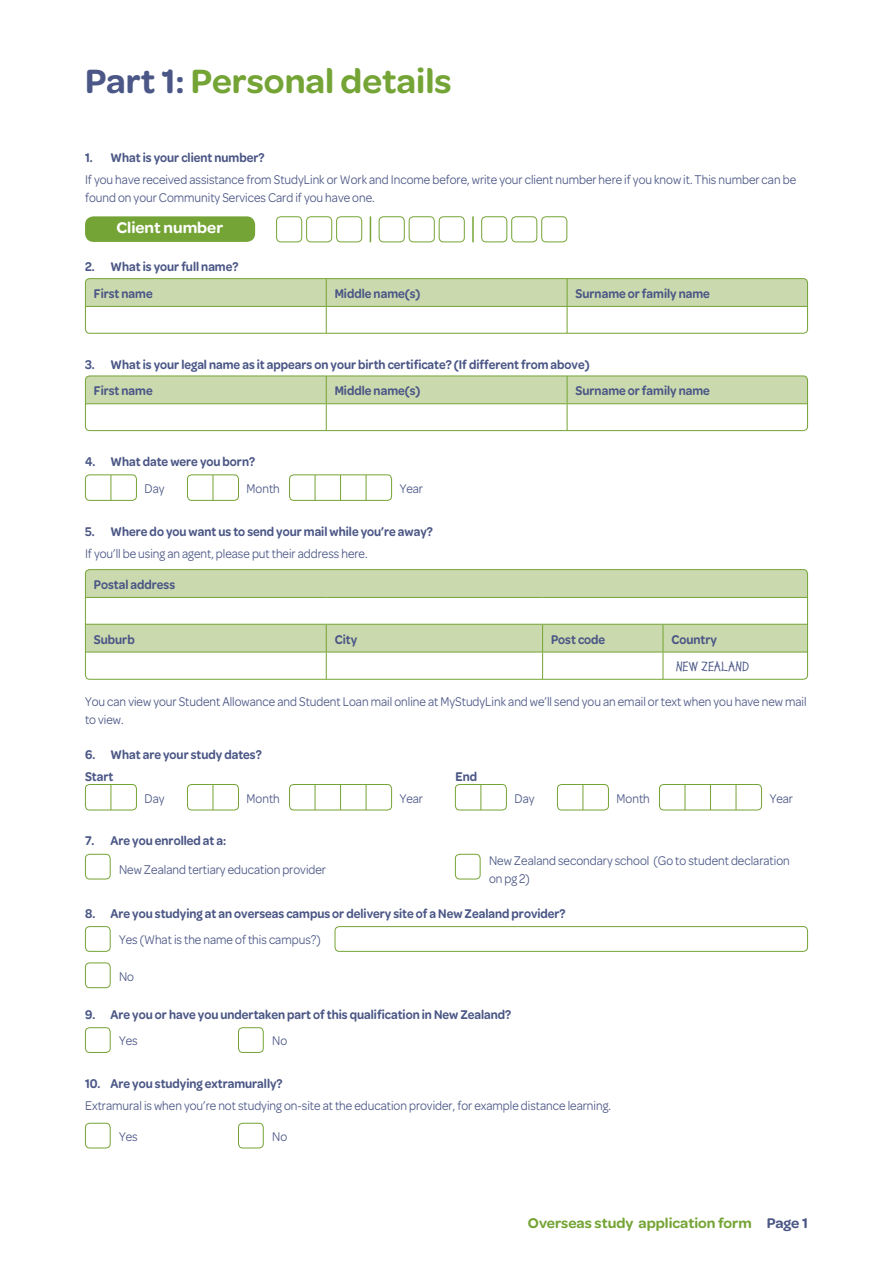
<style>
.page{position:relative;width:893px;height:1263px;background:#fff}
.page>*{position:absolute;margin:0;border:0;box-sizing:border-box;transform-origin:0 0}
.Head_1{font:600 36px "Omnes";color:#75a436}
.t1{font:600 16.5px "Omnes";color:#fff}
.t2{font:600 15px "Omnes";color:#75a436}
.Body{font:13.5px/18px "Omnes";color:#4b5786;scale:.9 1}
.Body-2{font:600 13.5px "Omnes";color:#4b5786;scale:.9 1}
.t3{font:700 13.5px/27.2px "Lemonade ICG";color:#4b5786}
.s1{color:#4b5786}
.s2{font-family:"Omnes";font-weight:600}
</style>
<div class="page">
<svg style="left:370px;top:216px;width:1px;height:26px"></svg>
<hr style="left:472px;top:216px;width:2px;height:26px;background:#75a436">
<div style="left:85px;top:216px;width:170px;height:26px;background:#75a436;border-radius:9px"></div>
<div style="left:276px;top:216px;width:26px;height:26px;border:1px solid #75a436;border-radius:4px"></div>
<div style="left:306px;top:216px;width:26px;height:26px;border:1px solid #75a436;border-radius:4px"></div>
<div style="left:336px;top:216px;width:26px;height:26px;border:1px solid #75a436;border-radius:4px"></div>
<div style="left:379px;top:216px;width:26px;height:26px;border:1px solid #75a436;border-radius:4px"></div>
<div style="left:409px;top:216px;width:26px;height:26px;border:1px solid #75a436;border-radius:4px"></div>
<div style="left:439px;top:216px;width:26px;height:26px;border:1px solid #75a436;border-radius:4px"></div>
<div style="left:481px;top:216px;width:26px;height:26px;border:1px solid #75a436;border-radius:4px"></div>
<div style="left:511px;top:216px;width:26px;height:26px;border:1px solid #75a436;border-radius:4px"></div>
<div style="left:541px;top:216px;width:26px;height:26px;border:1px solid #75a436;border-radius:4px"></div>
<svg style="left:87px;top:280px;width:719px;height:52px"></svg>
<div style="left:85px;top:278px;width:723px;height:56px;border:1px solid #75a436;border-radius:4px"></div>
<svg style="left:85px;top:376px;width:723px;height:55px"></svg>
<div style="left:85px;top:376px;width:723px;height:55px;border:1px solid #75a436;border-radius:4px"></div>
<svg style="left:111px;top:476px;width:1px;height:23px"></svg>
<div style="left:85px;top:474px;width:52px;height:27px;border:1px solid #75a436;border-radius:4px"></div>
<svg style="left:213px;top:476px;width:1px;height:23px"></svg>
<div style="left:187px;top:474px;width:52px;height:27px;border:1px solid #75a436;border-radius:4px"></div>
<svg style="left:315px;top:476px;width:1px;height:23px"></svg>
<svg style="left:340px;top:476px;width:1px;height:23px"></svg>
<svg style="left:366px;top:476px;width:1px;height:23px"></svg>
<div style="left:289px;top:474px;width:103px;height:27px;border:1px solid #75a436;border-radius:4px"></div>
<svg style="left:87px;top:571px;width:719px;height:81px;fill:#cbdaae"></svg>
<svg style="left:326px;top:625px;width:1px;height:53px"></svg>
<svg style="left:542px;top:625px;width:1px;height:53px"></svg>
<svg style="left:663px;top:625px;width:1px;height:53px"></svg>
<hr style="left:85px;top:652px;width:241px;height:1px;background:#75a436">
<hr style="left:326px;top:652px;width:217px;height:1px;background:#75a436">
<hr style="left:543px;top:652px;width:120px;height:1px;background:#75a436">
<hr style="left:663px;top:652px;width:144px;height:1px;background:#75a436">
<hr style="left:85px;top:624px;width:241px;height:1px;background:#75a436">
<hr style="left:326px;top:624px;width:217px;height:1px;background:#75a436">
<hr style="left:543px;top:624px;width:120px;height:1px;background:#75a436">
<hr style="left:663px;top:624px;width:144px;height:1px;background:#75a436">
<hr style="left:85px;top:597px;width:241px;height:1px;background:#75a436">
<hr style="left:326px;top:597px;width:217px;height:1px;background:#75a436">
<hr style="left:543px;top:597px;width:120px;height:1px;background:#75a436">
<hr style="left:663px;top:597px;width:144px;height:1px;background:#75a436">
<div style="left:85px;top:569px;width:723px;height:111px;border:1px solid #75a436;border-radius:4px"></div>
<svg style="left:111px;top:786px;width:1px;height:22px"></svg>
<div style="left:85px;top:784px;width:52px;height:26px;border:1px solid #75a436;border-radius:4px"></div>
<svg style="left:213px;top:786px;width:1px;height:22px"></svg>
<div style="left:187px;top:784px;width:52px;height:26px;border:1px solid #75a436;border-radius:4px"></div>
<svg style="left:315px;top:786px;width:1px;height:22px"></svg>
<svg style="left:340px;top:786px;width:1px;height:22px"></svg>
<svg style="left:366px;top:786px;width:1px;height:22px"></svg>
<div style="left:289px;top:784px;width:103px;height:26px;border:1px solid #75a436;border-radius:4px"></div>
<svg style="left:480px;top:786px;width:1px;height:22px"></svg>
<div style="left:455px;top:784px;width:52px;height:26px;border:1px solid #75a436;border-radius:4px"></div>
<svg style="left:583px;top:786px;width:1px;height:22px"></svg>
<div style="left:557px;top:784px;width:52px;height:26px;border:1px solid #75a436;border-radius:4px"></div>
<svg style="left:685px;top:786px;width:1px;height:22px"></svg>
<svg style="left:710px;top:786px;width:1px;height:22px"></svg>
<svg style="left:736px;top:786px;width:1px;height:22px"></svg>
<div style="left:659px;top:784px;width:103px;height:26px;border:1px solid #75a436;border-radius:4px"></div>
<div style="left:85px;top:854px;width:26px;height:25px;border:1px solid #75a436;border-radius:4px"></div>
<div style="left:455px;top:854px;width:25px;height:25px;border:1px solid #75a436;border-radius:4px"></div>
<div style="left:85px;top:926px;width:26px;height:26px;border:1px solid #75a436;border-radius:4px"></div>
<div style="left:335px;top:926px;width:473px;height:26px;border:1px solid #75a436;border-radius:4px"></div>
<div style="left:85px;top:962px;width:26px;height:26px;border:1px solid #75a436;border-radius:4px"></div>
<div style="left:85px;top:1027px;width:26px;height:26px;border:1px solid #75a436;border-radius:4px"></div>
<div style="left:238px;top:1027px;width:26px;height:26px;border:1px solid #75a436;border-radius:4px"></div>
<div style="left:85px;top:1123px;width:26px;height:25px;border:1px solid #75a436;border-radius:4px"></div>
<div style="left:238px;top:1123px;width:26px;height:25px;border:1px solid #75a436;border-radius:4px"></div>
<p class="Head_1" style="left:85px;top:55px;width:368px"><span class="s1">Part 1:</span> Personal details</p>
<p class="Body-2" style="left:85px;top:147px;width:201px">1. What is your client number?</p>
<p class="Body" style="left:85px;top:170px;width:792px">If you have received assistance from StudyLink or Work and Income before, write your client number here if you know it. This number can be found on your Community Services Card if you have one.</p>
<p class="t1" style="left:116px;top:216px;width:108px">Client number</p>
<p class="Body-2" style="left:85px;top:257px;width:172px">2. What is your full name?</p>
<p class="Body-2" style="left:94px;top:284px;width:67px">First name</p>
<p class="Body-2" style="left:335px;top:284px;width:97px">Middle name(s)</p>
<p class="Body-2" style="left:576px;top:284px;width:151px">Surname or family name</p>
<p class="Body-2" style="left:85px;top:354px;width:562px">3. What is your legal name as it appears on your birth certificate? (If different from above)</p>
<p class="Body-2" style="left:94px;top:381px;width:67px">First name</p>
<p class="Body-2" style="left:335px;top:381px;width:97px">Middle name(s)</p>
<p class="Body-2" style="left:576px;top:381px;width:151px">Surname or family name</p>
<p class="Body-2" style="left:85px;top:452px;width:190px">4. What date were you born?</p>
<p class="Body" style="left:145px;top:479px;width:24px">Day</p>
<p class="Body" style="left:247px;top:479px;width:38px">Month</p>
<p class="Body" style="left:400px;top:479px;width:27px">Year</p>
<p class="Body-2" style="left:85px;top:522px;width:388px">5. Where do you want us to send your mail while you’re away?</p>
<p class="Body" style="left:85px;top:544px;width:315px">If you’ll be using an agent, please put their address here.</p>
<p class="Body-2" style="left:94px;top:575px;width:92px">Postal address</p>
<p class="Body-2" style="left:94px;top:629px;width:47px">Suburb</p>
<p class="Body-2" style="left:335px;top:629px;width:26px">City</p>
<p class="Body-2" style="left:551px;top:629px;width:62px">Post code</p>
<p class="t3" style="left:676px;top:626px;width:75px;text-indent:-4px"><span class="s2">Country<br></span>NEW ZEALAND</p>
<p class="Body" style="left:85px;top:692px;width:803px">You can view your Student Allowance and Student Loan mail online at MyStudyLink and we’ll send you an email or text when you have new mail to view.</p>
<p class="Body-2" style="left:85px;top:745px;width:198px">6. What are your study dates?</p>
<p class="Body-2" style="left:85px;top:767px;width:33px">Start</p>
<p class="Body-2" style="left:456px;top:767px;width:26px">End</p>
<p class="Body" style="left:145px;top:788px;width:24px">Day</p>
<p class="Body" style="left:247px;top:788px;width:38px">Month</p>
<p class="Body" style="left:400px;top:788px;width:27px">Year</p>
<p class="Body" style="left:514px;top:788px;width:24px">Day</p>
<p class="Body" style="left:617px;top:788px;width:38px">Month</p>
<p class="Body" style="left:770px;top:788px;width:27px">Year</p>
<p class="Body-2" style="left:85px;top:831px;width:158px">7. Are you enrolled at a:</p>
<p class="Body" style="left:119px;top:859px;width:231px">New Zealand tertiary education provider</p>
<p class="Body" style="left:489px;top:850px;width:336px">New Zealand secondary school (Go to student declaration on pg 2)</p>
<p class="Body-2" style="left:85px;top:903px;width:536px">8. Are you studying at an overseas campus or delivery site of a New Zealand provider?</p>
<p class="Body" style="left:119px;top:930px;width:226px">Yes (What is the name of this campus?)</p>
<p class="Body" style="left:119px;top:966px;width:18px">No</p>
<p class="Body-2" style="left:85px;top:1005px;width:475px">9. Are you or have you undertaken part of this qualification in New Zealand?</p>
<p class="Body" style="left:119px;top:1031px;width:22px">Yes</p>
<p class="Body" style="left:272px;top:1031px;width:18px">No</p>
<p class="Body-2" style="left:85px;top:1074px;width:221px">10. Are you studying extramurally?</p>
<p class="Body" style="left:85px;top:1096px;width:586px">Extramural is when you’re not studying on-site at the education provider, for example distance learning.</p>
<p class="Body" style="left:119px;top:1127px;width:22px">Yes</p>
<p class="Body" style="left:272px;top:1127px;width:18px">No</p>
<p class="t2" style="left:528px;top:1212px;width:281px">Overseas study application form <span class="s1">Page 1</span></p>
</div>
